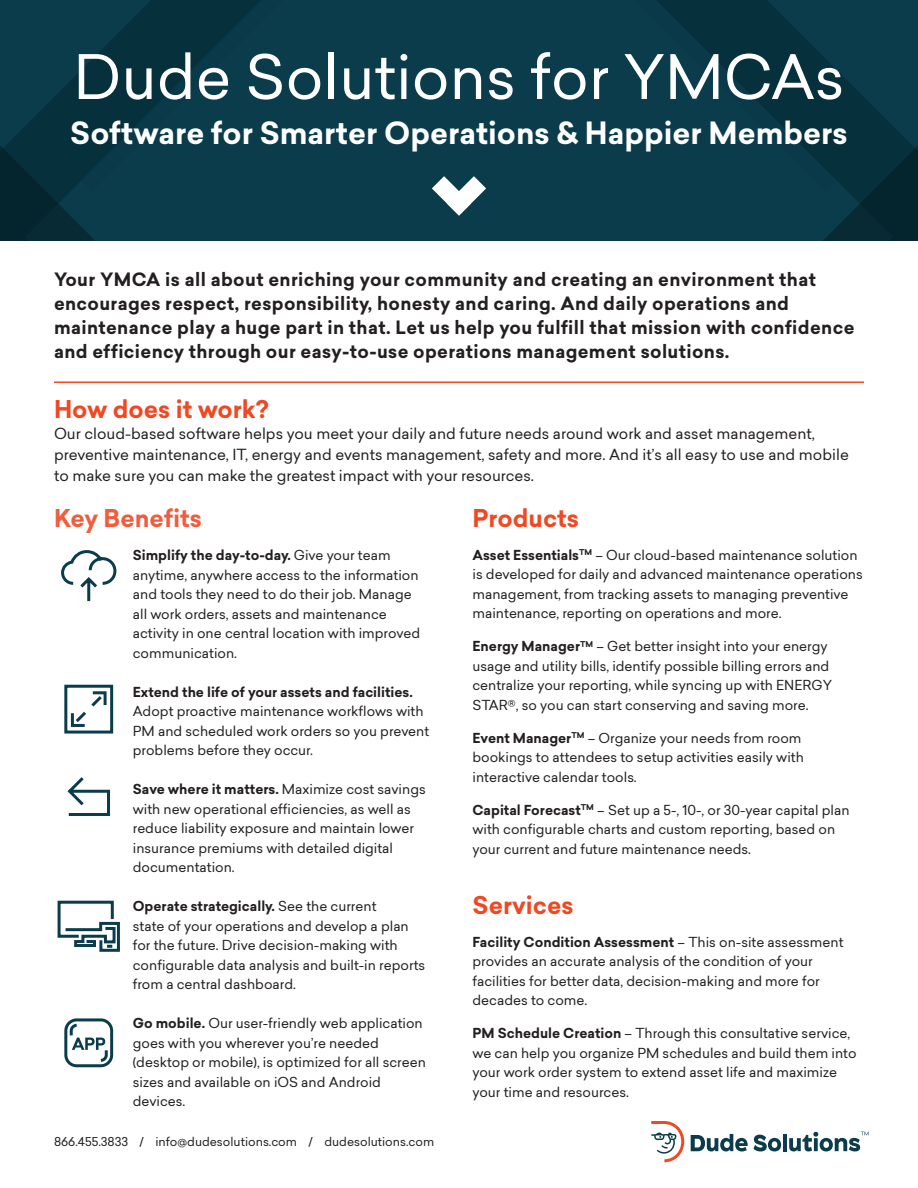
<style>
.page{position:relative;width:918px;height:1188px;background:#fff}
.page>*{position:absolute;margin:0;border:0;box-sizing:border-box;transform-origin:0 0}
.t1{font:60px "Sailec";color:#fff}
.t2{font:700 30px "Sailec";color:#fff}
.t3{font:700 24px "Sailec";color:#f04822}
.t4{font:700 24px "Sailec";color:#f15c3d}
.t5{font:700 18px/24px "Sailec";letter-spacing:.02em;color:#231f20}
.t6{font:15px/21px "Sailec";color:#231f20}
.t7{font:13.5px/19.5px "Sailec";color:#231f20}
.t8{font:700 13.5px "Sailec";color:#231f20}
.t9{font:12px "Sailec";color:#231f20}
.s1{font-weight:700}
</style>
<div class="page">
<div style="left:0;top:0;width:918px;height:241px;background:#0b3c4b"></div>
<svg style="left:21px;top:71px;width:60px;height:60px;fill:#05303c"></svg>
<svg style="left:0;top:131px;width:95px;height:110px"></svg>
<svg style="left:81px;top:0;width:180px;height:192px"></svg>
<svg style="left:837px;top:71px;width:60px;height:60px;fill:#05303c"></svg>
<svg style="left:823px;top:131px;width:95px;height:110px"></svg>
<svg style="left:657px;top:0;width:180px;height:192px"></svg>
<svg style="left:432px;top:176px;width:54px;height:40px"></svg>
<svg style="left:651px;top:1121px;width:33px;height:41px"></svg>
<svg style="left:691px;top:1134px;width:57px;height:17px"></svg>
<svg style="left:754px;top:1135px;width:27px;height:16px"></svg>
<hr style="left:783px;top:1134px;width:4px;height:17px;background:#0b3c4b">
<svg style="left:789px;top:1132px;width:80px;height:19px"></svg>
<hr style="left:54px;top:381px;width:810px;height:2px;background:#f04822">
<svg style="left:57px;top:900px;width:63px;height:52px"></svg>
<svg style="left:61px;top:550px;width:56px;height:52px"></svg>
<svg style="left:67px;top:777px;width:43px;height:39px"></svg>
<svg style="left:64px;top:1018px;width:50px;height:50px"></svg>
<svg style="left:64px;top:684px;width:50px;height:50px"></svg>
<h1 class="t1" style="left:73px;top:35px;width:773px">Dude Solutions for YMCAs</h1>
<h2 class="t2" style="left:70px;top:111px;width:779px">Software for Smarter Operations &amp; Happier Members</h2>
<p class="t5" style="left:54px;top:267px;width:802px">Your YMCA is all about enriching your community and creating an environment that encourages respect, responsibility, honesty and caring. And daily operations and maintenance play a huge part in that. Let us help you fulfill that mission with confidence and efficiency through our easy-to-use operations management solutions.</p>
<h3 class="t3" style="left:54px;top:392px;width:216px">How does it work?</h3>
<p class="t6" style="left:54px;top:423px;width:796px">Our cloud-based software helps you meet your daily and future needs around work and asset management, preventive maintenance, IT, energy and events management, safety and more. And it’s all easy to use and mobile to make sure you can make the greatest impact with your resources.</p>
<h3 class="t4" style="left:54px;top:501px;width:149px">Key Benefits</h3>
<p class="t7" style="left:133px;top:545px;width:289px"><span class="s1">Simplify the day-to-day.</span> Give your team anytime, anywhere access to the information and tools they need to do their job. Manage all work orders, assets and maintenance activity in one central location with improved communication.</p>
<p class="t8" style="left:133px;top:682px;width:281px">Extend the life of your assets and facilities.</p>
<p class="t7" style="left:133px;top:701px;width:298px">Adopt proactive maintenance workflows with<br>PM and scheduled work orders so you prevent problems before they occur.</p>
<p class="t7" style="left:133px;top:779px;width:294px"><span class="s1">Save where it matters.</span> Maximize cost savings with new operational efficiencies, as well as reduce liability exposure and maintain lower insurance premiums with detailed digital documentation.</p>
<p class="t7" style="left:133px;top:896px;width:294px"><span class="s1">Operate strategically.</span> See the current<br>state of your operations and develop a plan for the future. Drive decision-making with configurable data analysis and built-in reports from a central dashboard.</p>
<p class="t7" style="left:133px;top:1013px;width:295px"><span class="s1">Go mobile.</span> Our user-friendly web application goes with you wherever you’re needed (desktop or mobile), is optimized for all screen sizes and available on iOS and Android devices.</p>
<p class="t9" style="left:54px;top:1133px;width:382px">866.455.3833 / info@dudesolutions.com / dudesolutions.com</p>
<h3 class="t3" style="left:472px;top:501px;width:108px">Products</h3>
<p class="t7" style="left:472px;top:545px;width:392px"><span class="s1">Asset Essentials</span><sup>TM</sup> – Our cloud-based maintenance solution is developed for daily and advanced maintenance operations management, from tracking assets to managing preventive maintenance, reporting on operations and more.</p>
<p class="t7" style="left:472px;top:637px;width:361px"><span class="s1">Energy Manager</span><sup>TM</sup> – Get better insight into your energy usage and utility bills, identify possible billing errors and centralize your reporting, while syncing up with ENERGY STAR®, so you can start conserving and saving more.</p>
<p class="t7" style="left:472px;top:728px;width:333px"><span class="s1">Event Manager</span><sup>TM</sup> – Organize your needs from room bookings to attendees to setup activities easily with interactive calendar tools.</p>
<p class="t7" style="left:472px;top:800px;width:379px"><span class="s1">Capital Forecast</span><sup>TM</sup> – Set up a 5-, 10-, or 30-year capital plan with configurable charts and custom reporting, based on your current and future maintenance needs.</p>
<h3 class="t3" style="left:472px;top:888px;width:103px">Services</h3>
<p class="t7" style="left:472px;top:932px;width:372px"><span class="s1">Facility Condition Assessment</span> – This on-site assessment provides an accurate analysis of the condition of your facilities for better data, decision-making and more for decades to come.</p>
<p class="t7" style="left:472px;top:1023px;width:386px"><span class="s1">PM Schedule Creation</span> – Through this consultative service, we can help you organize PM schedules and build them into your work order system to extend asset life and maximize your time and resources.</p>
</div>
